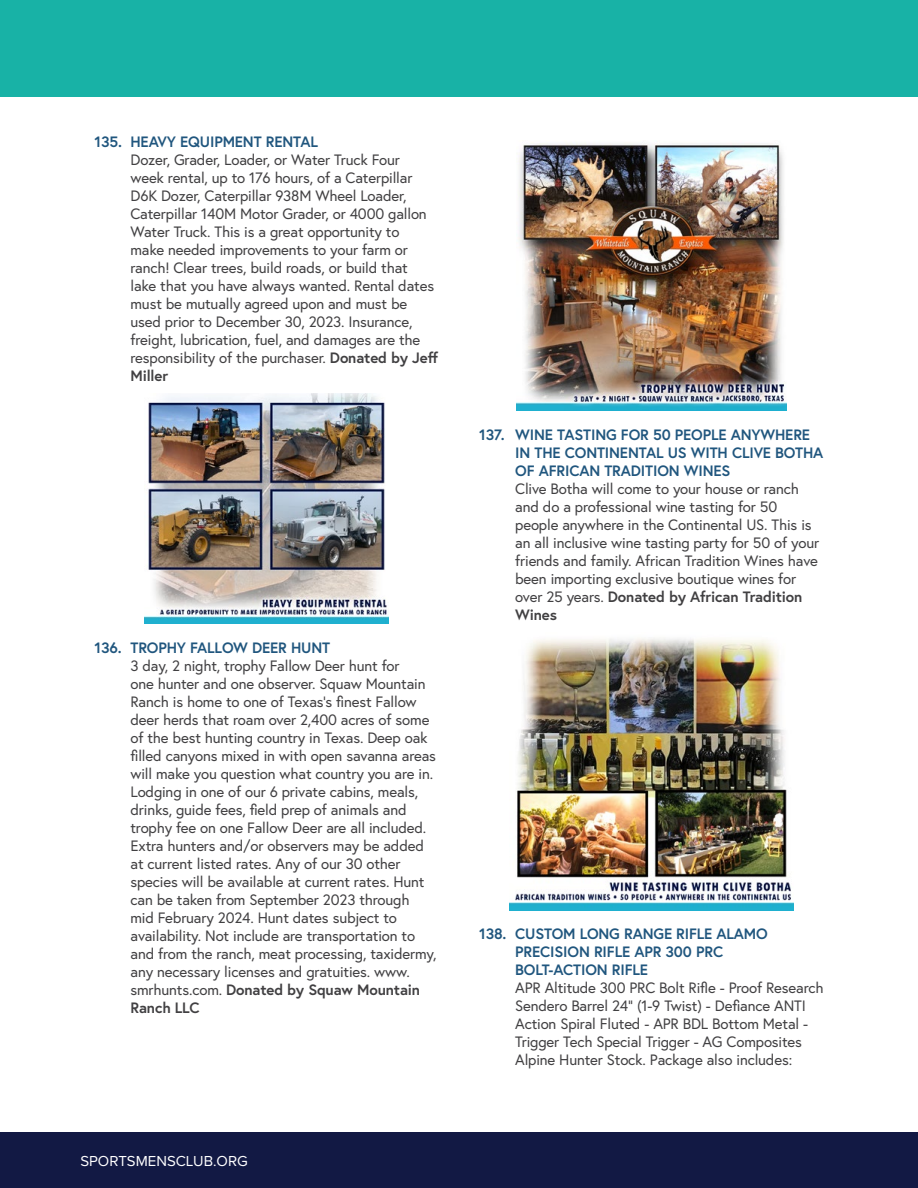
<style>
.page{position:relative;width:918px;height:1188px;background:#fff}
.page>*{position:absolute;margin:0;border:0;box-sizing:border-box;transform-origin:0 0}
.t1{font:15px/18px "Europa";letter-spacing:-.01em;color:#414042}
.t2{font:700 15px/18px "Europa";letter-spacing:-.01em;color:#20567e}
.t3{font:15px "Proxima Nova";color:#fff}
.s1{font-weight:700}
</style>
<div class="page">
<div style="left:0;top:1132px;width:918px;height:56px;background:#121944"></div>
<div style="left:0;top:0;width:918px;height:97px;background:#18b2a6"></div>
<img style="left:145px;top:393px;width:243px;height:231px">
<img style="left:516px;top:143px;width:271px;height:268px">
<img style="left:509px;top:638px;width:284px;height:272px">
<p class="t2" style="left:94px;top:132px;width:225px">135. HEAVY EQUIPMENT RENTAL</p>
<p class="t1" style="left:130px;top:150px;width:309px">Dozer, Grader, Loader, or Water Truck Four<br>week rental, up to 176 hours, of a Caterpillar D6K Dozer, Caterpillar 938M Wheel Loader, Caterpillar 140M Motor Grader, or 4000 gallon Water Truck. This is a great opportunity to<br>make needed improvements to your farm or ranch! Clear trees, build roads, or build that<br>lake that you have always wanted. Rental dates must be mutually agreed upon and must be used prior to December 30, 2023. Insurance, freight, lubrication, fuel, and damages are the responsibility of the purchaser. <span class="s1">Donated by Jeff Miller</span></p>
<p class="t2" style="left:94px;top:638px;width:237px">136. TROPHY FALLOW DEER HUNT</p>
<p class="t1" style="left:130px;top:656px;width:307px">3 day, 2 night, trophy Fallow Deer hunt for<br>one hunter and one observer. Squaw Mountain Ranch is home to one of Texas’s finest Fallow deer herds that roam over 2,400 acres of some of the best hunting country in Texas. Deep oak filled canyons mixed in with open savanna areas will make you question what country you are in.<br>Lodging in one of our 6 private cabins, meals, drinks, guide fees, field prep of animals and trophy fee on one Fallow Deer are all included.<br>Extra hunters and/or observers may be added at current listed rates. Any of our 30 other species will be available at current rates. Hunt can be taken from September 2023 through mid February 2024. Hunt dates subject to availability. Not include are transportation to and from the ranch, meat processing, taxidermy, any necessary licenses and gratuities. www. smrhunts.com. <span class="s1">Donated by Squaw Mountain Ranch LLC</span></p>
<p class="t3" style="left:80px;top:1149px;width:169px">SPORTSMENSCLUB.ORG</p>
<p class="t2" style="left:515px;top:425px;width:310px;text-indent:-36px">137. WINE TASTING FOR 50 PEOPLE ANYWHERE<br>IN THE CONTINENTAL US WITH CLIVE BOTHA<br>OF AFRICAN TRADITION WINES</p>
<p class="t1" style="left:515px;top:480px;width:305px">Clive Botha will come to your house or ranch and do a professional wine tasting for 50 people anywhere in the Continental US. This is an all inclusive wine tasting party for 50 of your friends and family. African Tradition Wines have been importing exclusive boutique wines for over 25 years. <span class="s1">Donated by African Tradition Wines</span></p>
<p class="t2" style="left:515px;top:925px;width:254px;text-indent:-36px">138. CUSTOM LONG RANGE RIFLE ALAMO<br>PRECISION RIFLE APR 300 PRC<br>BOLT-ACTION RIFLE</p>
<p class="t1" style="left:515px;top:979px;width:310px">APR Altitude 300 PRC Bolt Rifle - Proof Research Sendero Barrel 24” (1-9 Twist) - Defiance ANTI Action Spiral Fluted - APR BDL Bottom Metal - Trigger Tech Special Trigger - AG Composites Alpine Hunter Stock. Package also includes:</p>
</div>
